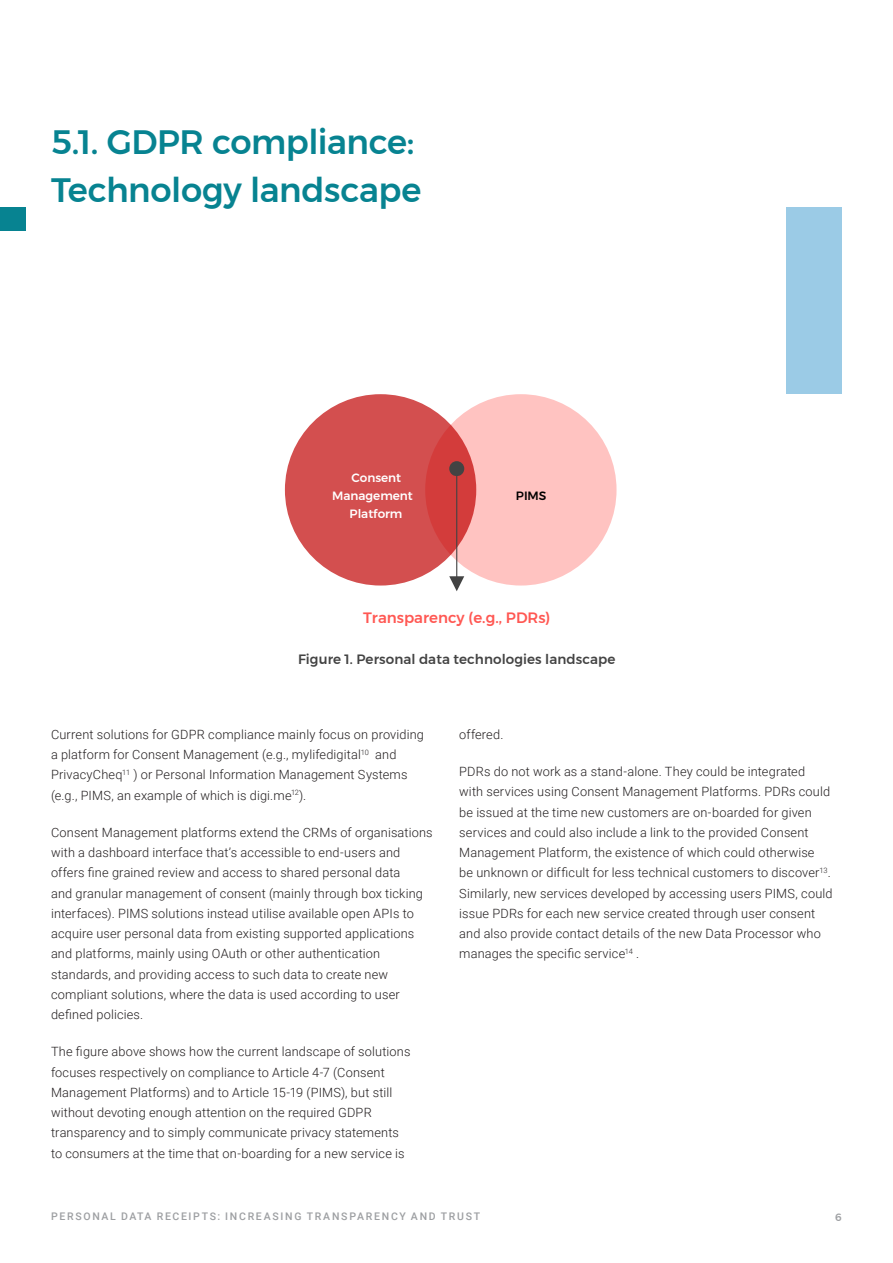
<style>
.page{position:relative;width:893px;height:1263px;background:#fff}
.page>*{position:absolute;margin:0;border:0;box-sizing:border-box;transform-origin:0 0}
.Section_Title{font:500 33.75px/48.8px "Montserrat";letter-spacing:-.015em;color:#078391}
.t1{font:500 15px "Montserrat";color:#ff5853}
.t2{font:500 13.5px "Montserrat";letter-spacing:.005em;color:#434343}
.t3{font:300 12.75px/20.2px "Roboto";letter-spacing:.015em;color:#231f20}
.t4{font:500 12px "Montserrat";color:#fff}
.t5{font:500 12px "Montserrat";color:#000}
.t6{font:500 10.5px "Roboto";letter-spacing:.16em;color:#9d9fa2}
.t7{font:500 10.5px "Montserrat";color:#9d9fa2}
</style>
<div class="page">
<div style="left:0;top:207px;width:26px;height:24px;background:#078391"></div>
<div style="left:425px;top:394px;width:191px;height:191px;background:#ffc3c1;border-radius:50%"></div>
<div style="left:285px;top:394px;width:191px;height:191px;background:linear-gradient(to right,#d35555,#d34241);border-radius:50%"></div>
<svg style="left:449px;top:461px;width:15px;height:130px"></svg>
<div style="left:787px;top:207px;width:55px;height:187px;background:#9bcbe6"></div>
<p class="Section_Title" style="left:51px;top:117px;width:372px">5.1. GDPR compliance:<br>Technology landscape</p>
<p class="t4" style="left:352px;top:469px;width:51px">Consent</p>
<p class="t4" style="left:332px;top:487px;width:82px">Management</p>
<p class="t4" style="left:350px;top:505px;width:54px">Platform</p>
<p class="t5" style="left:516px;top:487px;width:32px">PIMS</p>
<p class="t1" style="left:363px;top:606px;width:189px">Transparency (e.g., PDRs)</p>
<p class="t2" style="left:298px;top:648px;width:319px">Figure 1. Personal data technologies landscape</p>
<p class="t3" style="left:51px;top:724px;width:374px">Current solutions for GDPR compliance mainly focus on providing a platform for Consent Management (e.g., mylifedigital<sup>10</sup> and PrivacyCheq<sup>11</sup> ) or Personal Information Management Systems (e.g., PIMS, an example of which is digi.me<sup>12</sup>).</p>
<p class="t3" style="left:51px;top:822px;width:383px">Consent Management platforms extend the CRMs of organisations with a dashboard interface that’s accessible to end-users and offers fine grained review and access to shared personal data<br>and granular management of consent (mainly through box ticking interfaces). PIMS solutions instead utilise available open APIs to acquire user personal data from existing supported applications and platforms, mainly using OAuth or other authentication standards, and providing access to such data to create new compliant solutions, where the data is used according to user defined policies.</p>
<p class="t3" style="left:51px;top:1041px;width:361px">The figure above shows how the current landscape of solutions focuses respectively on compliance to Article 4-7 (Consent Management Platforms) and to Article 15-19 (PIMS), but still without devoting enough attention on the required GDPR transparency and to simply communicate privacy statements to consumers at the time that on-boarding for a new service is</p>
<p class="t3" style="left:459px;top:724px;width:46px">offered.</p>
<p class="t3" style="left:459px;top:761px;width:375px">PDRs do not work as a stand-alone. They could be integrated<br>with services using Consent Management Platforms. PDRs could be issued at the time new customers are on-boarded for given services and could also include a link to the provided Consent Management Platform, the existence of which could otherwise<br>be unknown or difficult for less technical customers to discover<sup>13</sup>.<br>Similarly, new services developed by accessing users PIMS, could issue PDRs for each new service created through user consent and also provide contact details of the new Data Processor who manages the specific service<sup>14</sup> .</p>
<p class="t6" style="left:51px;top:1209px;width:430px">PERSONAL DATA RECEIPTS: INCREASING TRANSPARENCY AND TRUST</p>
<p class="t7" style="left:835px;top:1209px;width:8px">6</p>
</div>
